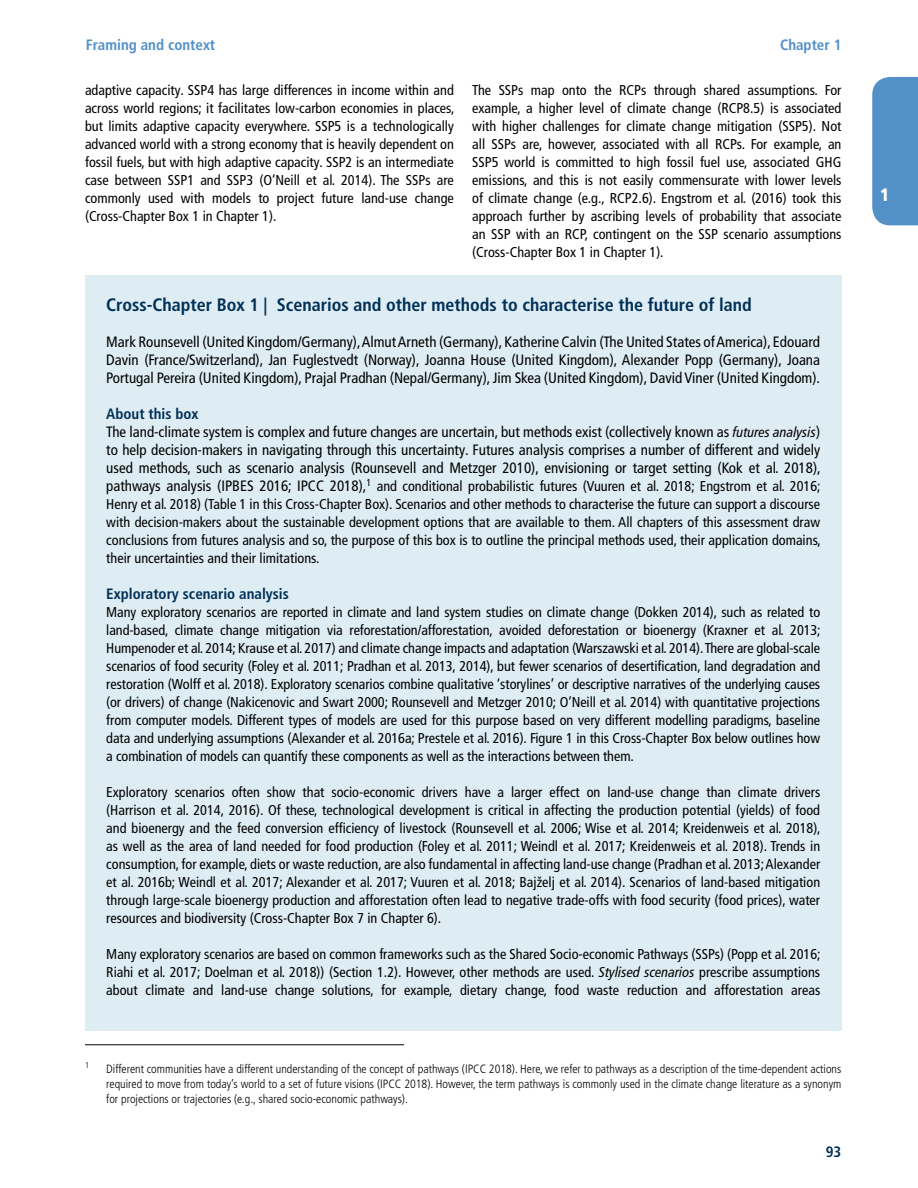
<style>
.page{position:relative;width:918px;height:1188px;background:#fff}
.page>*{position:absolute;margin:0;border:0;box-sizing:border-box;transform-origin:0 0}
.Box_heading{font:700 condensed 18px "Frutiger LT Pro";color:#002f56}
.t1{font:900 condensed 18px "Frutiger LT Pro";color:#fff}
.Box_body{font:condensed 15px/18px "Frutiger LT Pro";color:#000;text-align:justify}
.Box_subhead_H1_-_n{font:700 condensed 15px "Frutiger LT Pro";color:#002f56}
.t2{font:700 condensed 15px "Frutiger LT Pro";color:#5390c8}
.t3{font:700 condensed 15px "Frutiger LT Std";color:#002f56}
.Box_body-2{font:condensed 14.25px/18px "Frutiger LT Pro";color:#000;text-align:justify}
.Body_copy__full_ju{font:condensed 14.25px/18px "Frutiger LT Pro";color:#000;text-align:justify}
.Footnotes{font:300 condensed 12px/15px "Frutiger LT Pro";color:#000;text-align:justify}
.Footnotes-2{font:300 condensed 8.4px "Frutiger LT Pro";color:#000}
.s1{font-style:italic;font-size:14.25px}
.s2{font-size:15px}
.s3{font-style:italic}
</style>
<div class="page">
<div style="left:872px;top:77px;width:46px;height:148px;background:#5390c8"></div>
<div style="left:85px;top:275px;width:756px;height:756px;background:#deedf4"></div>
<hr style="left:85px;top:1045px;width:319px;height:1px;background:#000">
<p class="t2" style="left:86px;top:36px;width:131px">Framing and context</p>
<p class="t2" style="left:780px;top:36px;width:63px">Chapter 1</p>
<p class="Body_copy__full_ju" style="left:85px;top:81px;width:371px">adaptive capacity. SSP4 has large differences in income within and across world regions; it facilitates low-carbon economies in places, but limits adaptive capacity everywhere. SSP5 is a technologically advanced world with a strong economy that is heavily dependent on fossil fuels, but with high adaptive capacity. SSP2 is an intermediate case between SSP1 and SSP3 (O’Neill et al. 2014). The SSPs are commonly used with models to project future land-use change (Cross-Chapter Box 1 in Chapter 1).</p>
<p class="Body_copy__full_ju" style="left:472px;top:81px;width:371px">The SSPs map onto the RCPs through shared assumptions. For example, a higher level of climate change (RCP8.5) is associated with higher challenges for climate change mitigation (SSP5). Not all SSPs are, however, associated with all RCPs. For example, an SSP5 world is committed to high fossil fuel use, associated GHG emissions, and this is not easily commensurate with lower levels of climate change (e.g., RCP2.6). Engstrom et al. (2016) took this approach further by ascribing levels of probability that associate an SSP with an RCP, contingent on the SSP scenario assumptions (Cross-Chapter Box 1 in Chapter 1).</p>
<p class="Box_heading" style="left:106px;top:294px;width:647px">Cross-Chapter Box 1 | Scenarios and other methods to characterise the future of land</p>
<p class="Box_body" style="left:106px;top:332px;width:715px">Mark Rounsevell (United Kingdom/Germany), Almut Arneth (Germany), Katherine Calvin (The United States of America), Edouard Davin (France/Switzerland), Jan Fuglestvedt (Norway), Joanna House (United Kingdom), Alexander Popp (Germany), Joana Portugal Pereira (United Kingdom), Prajal Pradhan (Nepal/Germany), Jim Skea (United Kingdom), David Viner (United Kingdom).</p>
<p class="Box_subhead_H1_-_n" style="left:106px;top:404px;width:94px">About this box</p>
<p class="Box_body" style="left:106px;top:422px;width:716px">The land-climate system is complex and future changes are uncertain, but methods exist (collectively known as <span class="s1">futures analysis</span>) to help decision-makers in navigating through this uncertainty. Futures analysis comprises a number of different and widely used methods, such as scenario analysis (Rounsevell and Metzger 2010), envisioning or target setting (Kok et al. 2018),</p>
<p class="Box_body-2" style="left:106px;top:477px;width:716px"><span class="s2">pathways analysis (IPBES 2016; IPCC 2018),</span><sup>1</sup> and conditional probabilistic futures (Vuuren et al. 2018; Engstrom et al. 2016; Henry et al. 2018) (Table 1 in this Cross-Chapter Box). Scenarios and other methods to characterise the future can support a discourse with decision-makers about the sustainable development options that are available to them. All chapters of this assessment draw conclusions from futures analysis and so, the purpose of this box is to outline the principal methods used, their application domains, their uncertainties and their limitations.</p>
<p class="Box_subhead_H1_-_n" style="left:106px;top:584px;width:184px">Exploratory scenario analysis</p>
<p class="Box_body-2" style="left:106px;top:603px;width:716px">Many exploratory scenarios are reported in climate and land system studies on climate change (Dokken 2014), such as related to land-based, climate change mitigation via reforestation/afforestation, avoided deforestation or bioenergy (Kraxner et al. 2013; Humpenoder et al. 2014; Krause et al. 2017) and climate change impacts and adaptation (Warszawski et al. 2014). There are global-scale scenarios of food security (Foley et al. 2011; Pradhan et al. 2013, 2014), but fewer scenarios of desertification, land degradation and restoration (Wolff et al. 2018). Exploratory scenarios combine qualitative ‘storylines’ or descriptive narratives of the underlying causes (or drivers) of change (Nakicenovic and Swart 2000; Rounsevell and Metzger 2010; O’Neill et al. 2014) with quantitative projections from computer models. Different types of models are used for this purpose based on very different modelling paradigms, baseline data and underlying assumptions (Alexander et al. 2016a; Prestele et al. 2016). Figure 1 in this Cross-Chapter Box below outlines how a combination of models can quantify these components as well as the interactions between them.</p>
<p class="Box_body-2" style="left:106px;top:783px;width:716px">Exploratory scenarios often show that socio-economic drivers have a larger effect on land-use change than climate drivers (Harrison et al. 2014, 2016). Of these, technological development is critical in affecting the production potential (yields) of food and bioenergy and the feed conversion efficiency of livestock (Rounsevell et al. 2006; Wise et al. 2014; Kreidenweis et al. 2018), as well as the area of land needed for food production (Foley et al. 2011; Weindl et al. 2017; Kreidenweis et al. 2018). Trends in consumption, for example, diets or waste reduction, are also fundamental in affecting land-use change (Pradhan et al. 2013; Alexander et al. 2016b; Weindl et al. 2017; Alexander et al. 2017; Vuuren et al. 2018; Bajželj et al. 2014). Scenarios of land-based mitigation through large-scale bioenergy production and afforestation often lead to negative trade-offs with food security (food prices), water resources and biodiversity (Cross-Chapter Box 7 in Chapter 6).</p>
<p class="Box_body-2" style="left:106px;top:945px;width:716px">Many exploratory scenarios are based on common frameworks such as the Shared Socio-economic Pathways (SSPs) (Popp et al. 2016; Riahi et al. 2017; Doelman et al. 2018)) (Section 1.2). However, other methods are used. <span class="s3">Stylised scenarios</span> prescribe assumptions about climate and land-use change solutions, for example, dietary change, food waste reduction and afforestation areas</p>
<p class="Footnotes-2" style="left:85px;top:1061px;width:6px">1</p>
<p class="Footnotes" style="left:106px;top:1061px;width:737px">Different communities have a different understanding of the concept of pathways (IPCC 2018). Here, we refer to pathways as a description of the time-dependent actions required to move from today’s world to a set of future visions (IPCC 2018). However, the term pathways is commonly used in the climate change literature as a synonym for projections or trajectories (e.g., shared socio-economic pathways).</p>
<p class="t3" style="left:826px;top:1143px;width:17px">93</p>
<p class="t1" style="left:880px;top:184px;width:11px">1</p>
</div>
